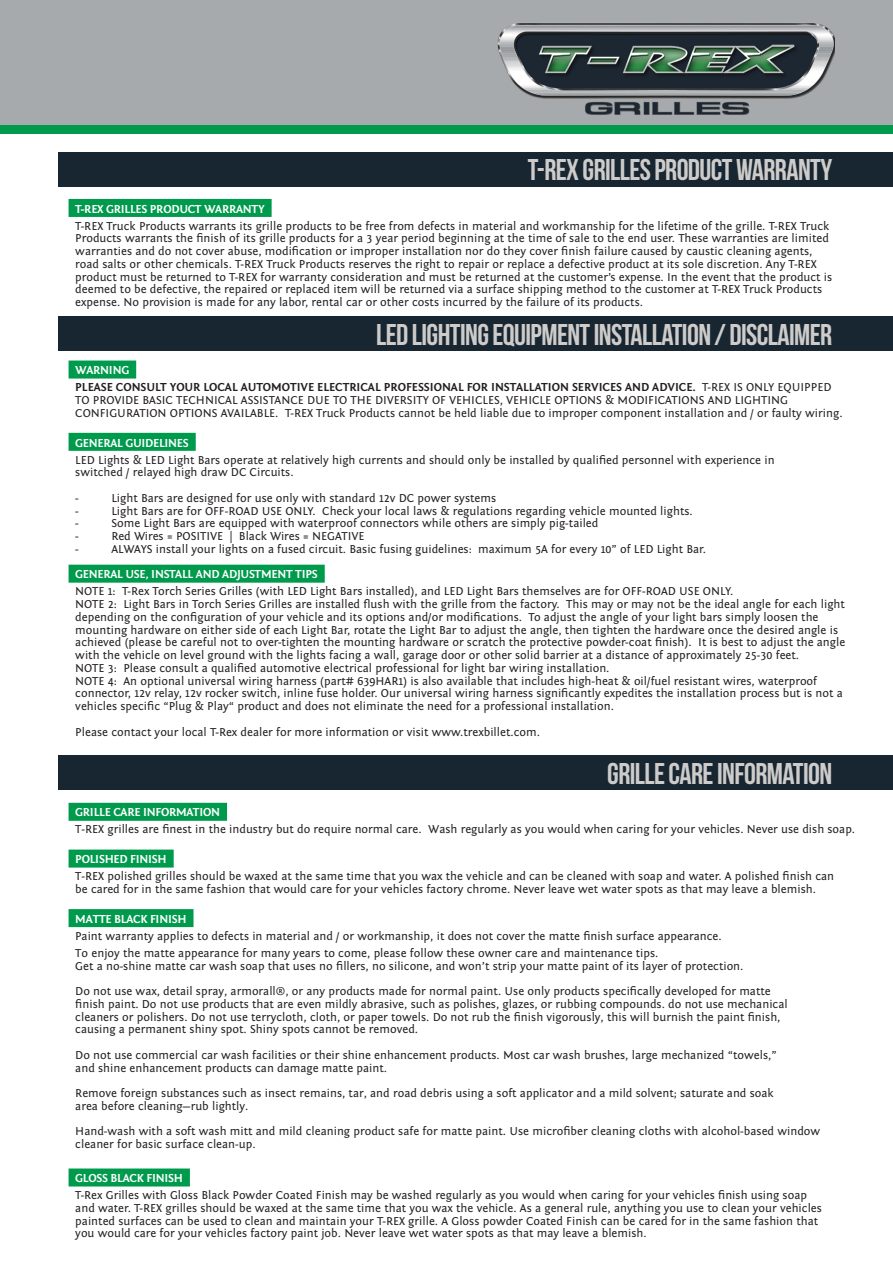
<style>
.page{position:relative;width:893px;height:1263px;background:#fff}
.page>*{position:absolute;margin:0;border:0;box-sizing:border-box;transform-origin:0 0}
.Tech_data_title{font:30px "Bebas Neue";letter-spacing:-.02em;color:#ceccca}
.Normal_text{font:12px/12.8px "Fontin Sans";color:#231f20}
.Subtitle_normal{font:700 12px "Fontin Sans";letter-spacing:-.02em;color:#fff}
.s1{font-weight:700}
</style>
<div class="page">
<div style="left:0;top:0;width:893px;height:125px;background:#a7aaac"></div>
<div style="left:0;top:125px;width:893px;height:9px;background:#009a4d"></div>
<div style="left:69px;top:199px;width:203px;height:18px;background:#009a4d"></div>
<div style="left:69px;top:360px;width:67px;height:18px;background:#009a4d"></div>
<div style="left:69px;top:433px;width:127px;height:18px;background:#009a4d"></div>
<div style="left:69px;top:565px;width:256px;height:18px;background:#009a4d"></div>
<div style="left:69px;top:803px;width:158px;height:18px;background:#009a4d"></div>
<div style="left:69px;top:849px;width:105px;height:18px;background:#009a4d"></div>
<div style="left:69px;top:1168px;width:121px;height:18px;background:#009a4d"></div>
<div style="left:69px;top:909px;width:125px;height:18px;background:#009a4d"></div>
<div style="left:58px;top:152px;width:835px;height:34px;background:#182631"></div>
<div style="left:58px;top:317px;width:835px;height:34px;background:#182631"></div>
<div style="left:58px;top:756px;width:835px;height:34px;background:#182631"></div>
<img style="left:497px;top:23px;width:337px;height:92px">
<p class="Tech_data_title" style="left:528px;top:153px;width:306px">T-REX GRILLES PRODUCT WARRANTY</p>
<p class="Subtitle_normal" style="left:75px;top:202px;width:191px">T-REX GRILLES PRODUCT WARRANTY</p>
<p class="Normal_text" style="left:75px;top:219px;width:758px">T-REX Truck Products warrants its grille products to be free from defects in material and workmanship for the lifetime of the grille. T-REX Truck Products warrants the finish of its grille products for a 3 year period beginning at the time of sale to the end user. These warranties are limited warranties and do not cover abuse, modification or improper installation nor do they cover finish failure caused by caustic cleaning agents, road salts or other chemicals. T-REX Truck Products reserves the right to repair or replace a defective product at its sole discretion. Any T-REX product must be returned to T-REX for warranty consideration and must be returned at the customer’s expense. In the event that the product is deemed to be defective, the repaired or replaced item will be returned via a surface shipping method to the customer at T-REX Truck Products expense. No provision is made for any labor, rental car or other costs incurred by the failure of its products.</p>
<p class="Tech_data_title" style="left:376px;top:318px;width:457px">LED LIGHTING EQUIPMENT INSTALLATION / DISCLAIMER</p>
<p class="Subtitle_normal" style="left:75px;top:364px;width:55px">WARNING</p>
<p class="Normal_text" style="left:75px;top:381px;width:769px"><span class="s1">PLEASE CONSULT YOUR LOCAL AUTOMOTIVE ELECTRICAL PROFESSIONAL FOR INSTALLATION SERVICES AND ADVICE.</span> T-REX IS ONLY EQUIPPED<br>TO PROVIDE BASIC TECHNICAL ASSISTANCE DUE TO THE DIVERSITY OF VEHICLES, VEHICLE OPTIONS &amp; MODIFICATIONS AND LIGHTING<br>CONFIGURATION OPTIONS AVAILABLE. T-REX Truck Products cannot be held liable due to improper component installation and / or faulty wiring.</p>
<p class="Subtitle_normal" style="left:75px;top:436px;width:115px">GENERAL GUIDELINES</p>
<p class="Normal_text" style="left:75px;top:453px;width:701px">LED Lights &amp; LED Light Bars operate at relatively high currents and should only be installed by qualified personnel with experience in</p>
<p class="Normal_text" style="left:75px;top:466px;width:220px">switched / relayed high draw DC Circuits.</p>
<p class="Normal_text" style="left:75px;top:492px;width:5px">-</p>
<p class="Normal_text" style="left:111px;top:492px;width:386px">Light Bars are designed for use only with standard 12v DC power systems</p>
<p class="Normal_text" style="left:75px;top:504px;width:5px">-</p>
<p class="Normal_text" style="left:111px;top:504px;width:583px">Light Bars are for OFF-ROAD USE ONLY. Check your local laws &amp; regulations regarding vehicle mounted lights.</p>
<p class="Normal_text" style="left:75px;top:517px;width:5px">-</p>
<p class="Normal_text" style="left:111px;top:517px;width:489px">Some Light Bars are equipped with waterproof connectors while others are simply pig-tailed</p>
<p class="Normal_text" style="left:75px;top:530px;width:5px">-</p>
<p class="Normal_text" style="left:111px;top:530px;width:255px">Red Wires = POSITIVE | Black Wires = NEGATIVE</p>
<p class="Normal_text" style="left:75px;top:543px;width:5px">-</p>
<p class="Normal_text" style="left:111px;top:543px;width:596px">ALWAYS install your lights on a fused circuit. Basic fusing guidelines: maximum 5A for every 10” of LED Light Bar.</p>
<p class="Subtitle_normal" style="left:75px;top:568px;width:244px">GENERAL USE, INSTALL AND ADJUSTMENT TIPS</p>
<p class="Normal_text" style="left:75px;top:585px;width:659px">NOTE 1: T-Rex Torch Series Grilles (with LED Light Bars installed), and LED Light Bars themselves are for OFF-ROAD USE ONLY.</p>
<p class="Normal_text" style="left:75px;top:598px;width:771px">NOTE 2: Light Bars in Torch Series Grilles are installed flush with the grille from the factory. This may or may not be the ideal angle for each light depending on the configuration of your vehicle and its options and/or modifications. To adjust the angle of your light bars simply loosen the mounting hardware on either side of each Light Bar, rotate the Light Bar to adjust the angle, then tighten the hardware once the desired angle is achieved (please be careful not to over-tighten the mounting hardware or scratch the protective powder-coat finish). It is best to adjust the angle with the vehicle on level ground with the lights facing a wall, garage door or other solid barrier at a distance of approximately 25-30 feet.</p>
<p class="Normal_text" style="left:75px;top:662px;width:536px">NOTE 3: Please consult a qualified automotive electrical professional for light bar wiring installation.</p>
<p class="Normal_text" style="left:75px;top:674px;width:769px">NOTE 4: An optional universal wiring harness (part# 639HAR1) is also available that includes high-heat &amp; oil/fuel resistant wires, waterproof connector, 12v relay, 12v rocker switch, inline fuse holder. Our universal wiring harness significantly expedites the installation process but is not a vehicles specific “Plug &amp; Play“ product and does not eliminate the need for a professional installation.</p>
<p class="Normal_text" style="left:75px;top:725px;width:466px">Please contact your local T-Rex dealer for more information or visit www.trexbillet.com.</p>
<p class="Tech_data_title" style="left:607px;top:757px;width:226px">GRILLE CARE INFORMATION</p>
<p class="Subtitle_normal" style="left:75px;top:806px;width:146px">GRILLE CARE INFORMATION</p>
<p class="Normal_text" style="left:75px;top:823px;width:781px">T-REX grilles are finest in the industry but do require normal care. Wash regularly as you would when caring for your vehicles. Never use dish soap.</p>
<p class="Subtitle_normal" style="left:75px;top:853px;width:93px">POLISHED FINISH</p>
<p class="Normal_text" style="left:75px;top:870px;width:760px">T-REX polished grilles should be waxed at the same time that you wax the vehicle and can be cleaned with soap and water. A polished finish can be cared for in the same fashion that would care for your vehicles factory chrome. Never leave wet water spots as that may leave a blemish.</p>
<p class="Subtitle_normal" style="left:75px;top:912px;width:113px">MATTE BLACK FINISH</p>
<p class="Normal_text" style="left:75px;top:930px;width:648px">Paint warranty applies to defects in material and / or workmanship, it does not cover the matte finish surface appearance.</p>
<p class="Normal_text" style="left:75px;top:947px;width:585px">To enjoy the matte appearance for many years to come, please follow these owner care and maintenance tips.</p>
<p class="Normal_text" style="left:75px;top:959px;width:670px">Get a no-shine matte car wash soap that uses no fillers, no silicone, and won’t strip your matte paint of its layer of protection.</p>
<p class="Normal_text" style="left:75px;top:985px;width:714px">Do not use wax, detail spray, armorall®, or any products made for normal paint. Use only products specifically developed for matte finish paint. Do not use products that are even mildly abrasive, such as polishes, glazes, or rubbing compounds. do not use mechanical cleaners or polishers. Do not use terrycloth, cloth, or paper towels. Do not rub the finish vigorously, this will burnish the paint finish, causing a permanent shiny spot. Shiny spots cannot be removed.</p>
<p class="Normal_text" style="left:75px;top:1049px;width:703px">Do not use commercial car wash facilities or their shine enhancement products. Most car wash brushes, large mechanized “towels,” and shine enhancement products can damage matte paint.</p>
<p class="Normal_text" style="left:75px;top:1087px;width:700px">Remove foreign substances such as insect remains, tar, and road debris using a soft applicator and a mild solvent; saturate and soak area before cleaning—rub lightly.</p>
<p class="Normal_text" style="left:75px;top:1125px;width:746px">Hand-wash with a soft wash mitt and mild cleaning product safe for matte paint. Use microfiber cleaning cloths with alcohol-based window cleaner for basic surface clean-up.</p>
<p class="Subtitle_normal" style="left:75px;top:1171px;width:109px">GLOSS BLACK FINISH</p>
<p class="Normal_text" style="left:75px;top:1189px;width:748px">T-Rex Grilles with Gloss Black Powder Coated Finish may be washed regularly as you would when caring for your vehicles finish using soap and water. T-REX grilles should be waxed at the same time that you wax the vehicle. As a general rule, anything you use to clean your vehicles painted surfaces can be used to clean and maintain your T-REX grille. A Gloss powder Coated Finish can be cared for in the same fashion that you would care for your vehicles factory paint job. Never leave wet water spots as that may leave a blemish.</p>
</div>
